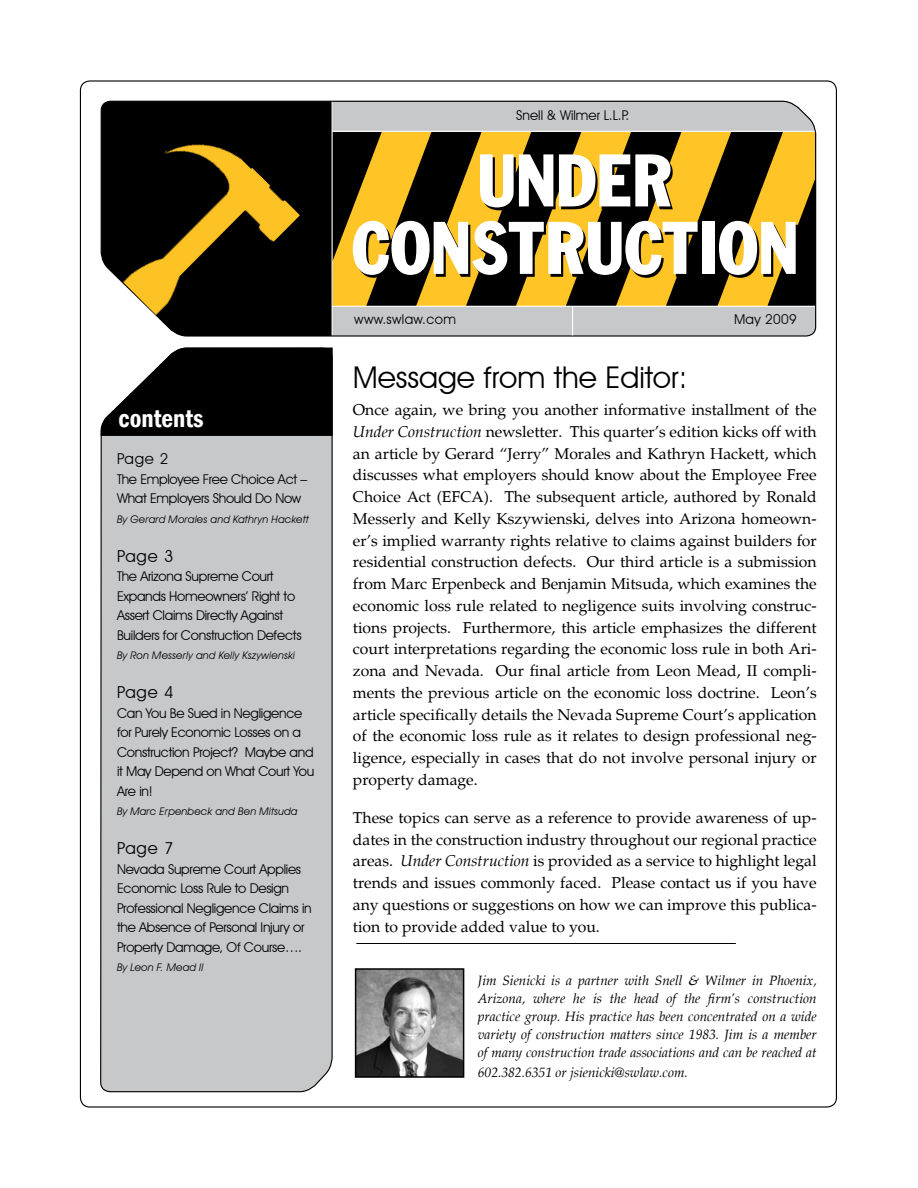
<style>
.page{position:relative;width:918px;height:1188px;background:#fff}
.page>*{position:absolute;margin:0;border:0;box-sizing:border-box;transform-origin:0 0}
.t1{font:78px/67.5px "Franklin Cond Gothic";letter-spacing:-.015em;color:#fff;text-align:center}
.t2{font:30px "Avant Garde IT Cby BT";color:#000}
.t3{font:600 condensed 25.5px "Franklin Gothic";color:#fff}
.t4{font:16.5px "Avant Garde IT Cby BT";letter-spacing:.05em;color:#000}
.t5{font:15.75px/21.8px "Palatino";color:#000;text-align:justify}
.t6{font:15px "Avant Garde IT Cby BT";color:#000}
.t7{font:13.5px/19.5px "Avant Garde IT Cby BT";letter-spacing:-.02em;color:#000}
.t8{font:italic 13.5px/18px "Palatino";color:#000;text-align:justify}
.t9{font:13.5px "Avant Garde IT Cby BT";color:#000}
.t10{font:13.5px "Avant Garde IT Cby BT";letter-spacing:.025em;color:#000}
.t11{font:italic 10.5px "Avant Garde IT Cby BT";letter-spacing:.015em;color:#000}
.s1{font-style:italic}
</style>
<div class="page">
<svg style="left:100px;top:80px;width:233px;height:1028px;background:#c7c9ca"></svg>
<svg style="left:100px;top:100px;width:717px;height:237px;background:#0f0f0f"></svg>
<svg style="left:332px;top:100px;width:484px;height:236px;background:#917b40"></svg>
<img style="left:79px;top:116px;width:221px;height:221px">
<hr style="left:332px;top:131px;width:483px;height:1px;background:#fff">
<hr style="left:332px;top:306px;width:483px;height:1px;background:#fff">
<svg style="left:100px;top:347px;width:233px;height:89px;background:#252525"></svg>
<img style="left:358px;top:971px;width:103px;height:104px">
<div style="left:355px;top:968px;width:109px;height:110px;border:2px solid #000"></div>
<hr style="left:356px;top:943px;width:380px;height:1px;background:#000">
<h3 class="t3" style="left:119px;top:401px;width:87px">contents</h3>
<p class="t6" style="left:117px;top:450px;width:53px">Page 2</p>
<p class="t7" style="left:117px;top:469px;width:192px">The Employee Free Choice Act –<br>What Employers Should Do Now</p>
<p class="t11" style="left:117px;top:513px;width:193px">By Gerard Morales and Kathryn Hackett</p>
<p class="t4" style="left:117px;top:546px;width:58px">Page 3</p>
<p class="t7" style="left:117px;top:567px;width:186px">The Arizona Supreme Court<br>Expands Homeowners’ Right to<br>Assert Claims Directly Against<br>Builders for Construction Defects</p>
<p class="t11" style="left:117px;top:649px;width:180px">By Ron Messerly and Kelly Kszywienski</p>
<p class="t4" style="left:117px;top:683px;width:58px">Page 4</p>
<p class="t7" style="left:117px;top:703px;width:199px">Can You Be Sued in Negligence for Purely Economic Losses on a<br>Construction Project? Maybe and it May Depend on What Court You<br>Are in!</p>
<p class="t11" style="left:117px;top:805px;width:182px">By Marc Erpenbeck and Ben Mitsuda</p>
<p class="t4" style="left:117px;top:839px;width:58px">Page 7</p>
<p class="t7" style="left:117px;top:859px;width:196px">Nevada Supreme Court Applies<br>Economic Loss Rule to Design<br>Professional Negligence Claims in the Absence of Personal Injury or<br>Property Damage, Of Course….</p>
<p class="t11" style="left:117px;top:961px;width:88px">By Leon F. Mead II</p>
<p class="t9" style="left:516px;top:107px;width:115px">Snell &amp; Wilmer L.L.P.</p>
<h1 class="t1" style="left:351px;top:146px;width:450px">UNDER<br>CONSTRUCTION</h1>
<p class="t10" style="left:354px;top:311px;width:103px">www.swlaw.com</p>
<p class="t7" style="left:734px;top:310px;width:64px">May 2009</p>
<h2 class="t2" style="left:353px;top:359px;width:336px">Message from the Editor:</h2>
<p class="t5" style="left:353px;top:399px;width:465px">Once again, we bring you another informative installment of the <span class="s1">Under Construction</span> newsletter. This quarter’s edition kicks off with an article by Gerard “Jerry” Morales and Kathryn Hackett, which discusses what employers should know about the Employee Free Choice Act (EFCA). The subsequent article, authored by Ronald Messerly and Kelly Kszywienski, delves into Arizona homeown&shy;er’s implied warranty rights relative to claims against builders for residential construction defects. Our third article is a submission from Marc Erpenbeck and Benjamin Mitsuda, which examines the economic loss rule related to negligence suits involving construc&shy;tions projects. Furthermore, this article emphasizes the different court interpretations regarding the economic loss rule in both Ari&shy;zona and Nevada. Our final article from Leon Mead, II compli&shy;ments the previous article on the economic loss doctrine. Leon’s article specifically details the Nevada Supreme Court’s application of the economic loss rule as it relates to design professional neg&shy;ligence, especially in cases that do not involve personal injury or property damage.</p>
<p class="t5" style="left:353px;top:807px;width:465px">These topics can serve as a reference to provide awareness of up&shy;dates in the construction industry throughout our regional practice areas. <span class="s1">Under Construction</span> is provided as a service to highlight legal trends and issues commonly faced. Please contact us if you have any questions or suggestions on how we can improve this publica&shy;tion to provide added value to you.</p>
<p class="t8" style="left:478px;top:972px;width:340px">Jim Sienicki is a partner with Snell &amp; Wilmer in Phoenix, Arizona, where he is the head of the firm’s construction practice group. His practice has been concentrated on a wide variety of construction matters since 1983. Jim is a member of many construction trade associations and can be reached at</p>
<p class="t8" style="left:478px;top:1063px;width:212px">602.382.6351 or jsienicki@swlaw.com.</p>
</div>
